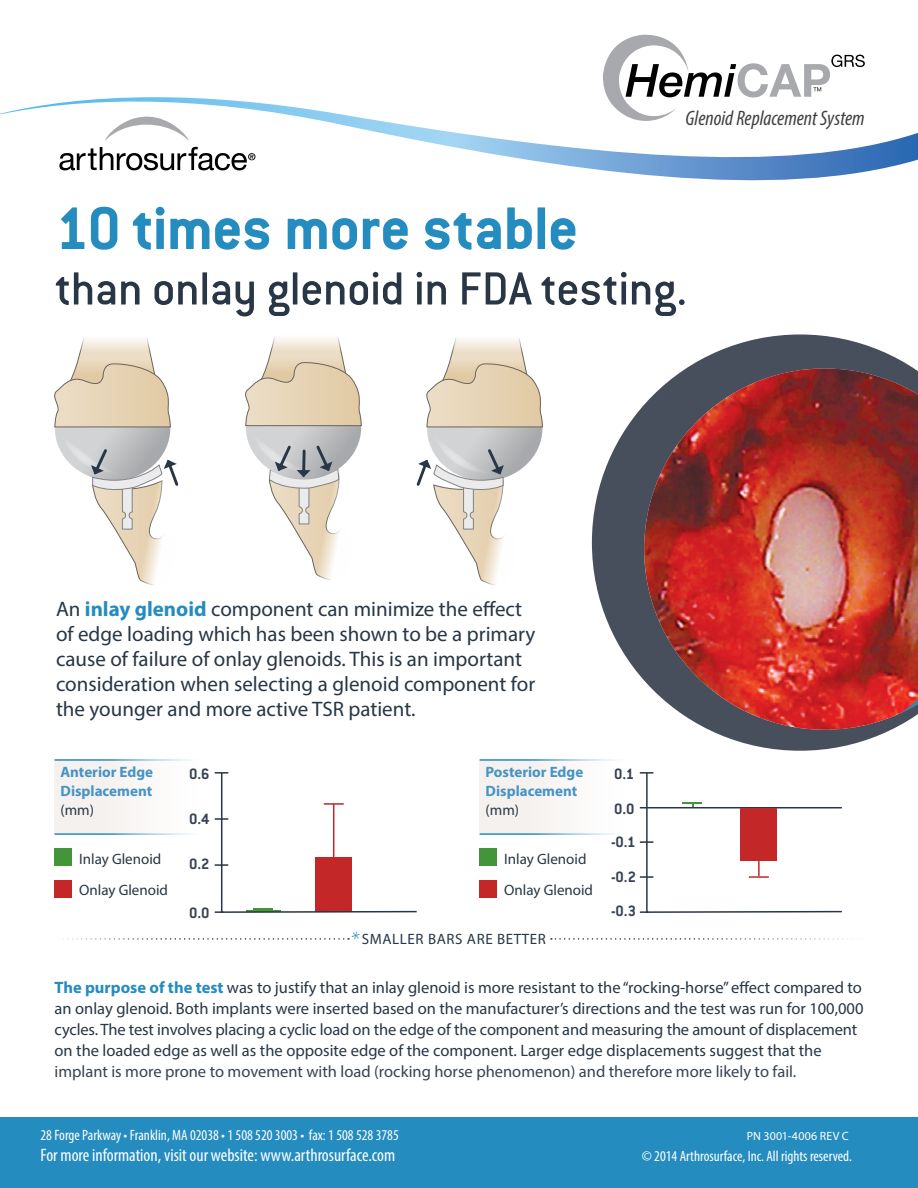
<style>
.page{position:relative;width:918px;height:1188px;background:#fff}
.page>*{position:absolute;margin:0;border:0;box-sizing:border-box;transform-origin:0 0}
.t1{font:700 66px "Conduit ITC";letter-spacing:-.015em;color:#258cc0}
.t2{font:500 51px "Conduit ITC";letter-spacing:-.015em;color:#283645}
.t3{font:21px/25.2px "Myriad Pro";color:#283645}
.t4{font:italic condensed 21px "Myriad Pro";color:#414042}
.t5{font:condensed 18px "Myriad Pro";color:#fff}
.t6{font:16.5px/21px "Myriad Pro";color:#283645}
.t7{font:16.5px "Myriad Pro";color:#384250}
.t8{font:700 16.5px/35px "Conduit ITC";color:#384250}
.t9{font:condensed 15px "Myriad Pro";color:#fff}
.t10{font:15px/31px "Myriad Pro";color:#283645}
.t11{font:700 15px/18.8px "Myriad Pro";color:#4694c4}
.t12{font:15px "Myriad Pro";letter-spacing:.04em;color:#283645}
.t13{font:12px "Myriad Pro";letter-spacing:.02em;color:#fff}
.s1{font-weight:700;color:#258cc0}
.s2{font-family:"Garamond";font-style:italic;font-size:19.5px;color:#258cc0}
</style>
<div class="page">
<div style="left:480px;top:760px;width:250px;height:74px;background:#faf8f6"></div>
<hr style="left:480px;top:759px;width:277px;height:2px;background:#258cc0">
<hr style="left:480px;top:833px;width:277px;height:2px;background:#258cc0">
<div style="left:55px;top:760px;width:250px;height:74px;background:#faf8f6"></div>
<hr style="left:55px;top:759px;width:277px;height:2px;background:#258cc0">
<hr style="left:55px;top:833px;width:277px;height:2px;background:#258cc0">
<svg style="left:0;top:97px;width:918px;height:84px"></svg>
<svg style="left:602px;top:34px;width:263px;height:92px"></svg>
<svg style="left:592px;top:334px;width:321px;height:417px"></svg>
<img style="left:644px;top:368px;width:274px;height:362px">
<svg style="left:105px;top:117px;width:84px;height:24px"></svg>
<svg style="left:59px;top:147px;width:196px;height:23px"></svg>
<svg style="left:54px;top:338px;width:125px;height:247px"></svg>
<svg style="left:245px;top:336px;width:117px;height:244px"></svg>
<svg style="left:416px;top:338px;width:127px;height:247px"></svg>
<svg style="left:640px;top:772px;width:202px;height:141px"></svg>
<svg style="left:215px;top:772px;width:202px;height:141px"></svg>
<div style="left:55px;top:849px;width:17px;height:17px;background:#439539"></div>
<div style="left:55px;top:880px;width:17px;height:18px;background:#c42728"></div>
<div style="left:480px;top:849px;width:17px;height:17px;background:#439539"></div>
<div style="left:480px;top:880px;width:17px;height:18px;background:#c42728"></div>
<div style="left:0;top:1118px;width:918px;height:70px;background:#258cc0"></div>
<svg style="left:63px;top:938px;width:286px;height:2px"></svg>
<svg style="left:551px;top:938px;width:306px;height:2px"></svg>
<p class="t4" style="left:686px;top:105px;width:181px">Glenoid Replacement System</p>
<h1 class="t1" style="left:55px;top:190px;width:524px">10 times more stable</h1>
<h2 class="t2" style="left:55px;top:260px;width:634px">than onlay glenoid in FDA testing.</h2>
<p class="t3" style="left:56px;top:596px;width:481px">An <span class="s1">inlay glenoid</span> component can minimize the effect of edge loading which has been shown to be a primary cause of failure of onlay glenoids. This is an important consideration when selecting a glenoid component for the younger and more active TSR patient.</p>
<p class="t11" style="left:61px;top:762px;width:94px">Anterior Edge<br>Displacement</p>
<p class="t10" style="left:61px;top:794px;width:35px">(mm)</p>
<p class="t11" style="left:486px;top:762px;width:99px">Posterior Edge<br>Displacement</p>
<p class="t10" style="left:486px;top:794px;width:35px">(mm)</p>
<p class="t8" style="left:189px;top:756px;width:22px">0.6</p>
<p class="t8" style="left:189px;top:801px;width:22px">0.4</p>
<p class="t8" style="left:189px;top:847px;width:22px">0.2</p>
<p class="t8" style="left:189px;top:895px;width:22px">0.0</p>
<p class="t10" style="left:79px;top:843px;width:90px">Inlay Glenoid<br>Onlay Glenoid</p>
<p class="t10" style="left:504px;top:843px;width:90px">Inlay Glenoid<br>Onlay Glenoid</p>
<p class="t12" style="left:350px;top:930px;width:197px"><span class="s2">*</span> SMALLER BARS ARE BETTER</p>
<p class="t8" style="left:614px;top:756px;width:22px">0.1<br>0.0</p>
<p class="t8" style="left:611px;top:824px;width:26px">-0.1</p>
<p class="t8" style="left:611px;top:859px;width:27px">-0.2</p>
<p class="t8" style="left:611px;top:893px;width:27px">-0.3</p>
<p class="t6" style="left:55px;top:976px;width:811px"><span class="s1">The purpose of the test</span> was to justify that an inlay glenoid is more resistant to the “rocking-horse” effect compared to an onlay glenoid. Both implants were inserted based on the manufacturer’s directions and the test was run for 100,000 cycles. The test involves placing a cyclic load on the edge of the component and measuring the amount of displacement on the loaded edge as well as the opposite edge of the component. Larger edge displacements suggest that the</p>
<p class="t7" style="left:55px;top:1061px;width:743px">implant is more prone to movement with load (rocking horse phenomenon) and therefore more likely to fail.</p>
<p class="t9" style="left:40px;top:1126px;width:360px">28 Forge Parkway • Franklin, MA 02038 • 1 508 520 3003 • fax: 1 508 528 3785</p>
<p class="t5" style="left:40px;top:1145px;width:356px">For more information, visit our website: www.arthrosurface.com</p>
<p class="t9" style="left:642px;top:1147px;width:212px">© 2014 Arthrosurface, Inc. All rights reserved.</p>
<p class="t13" style="left:747px;top:1129px;width:104px">PN 3001-4006 REV C</p>
</div>
